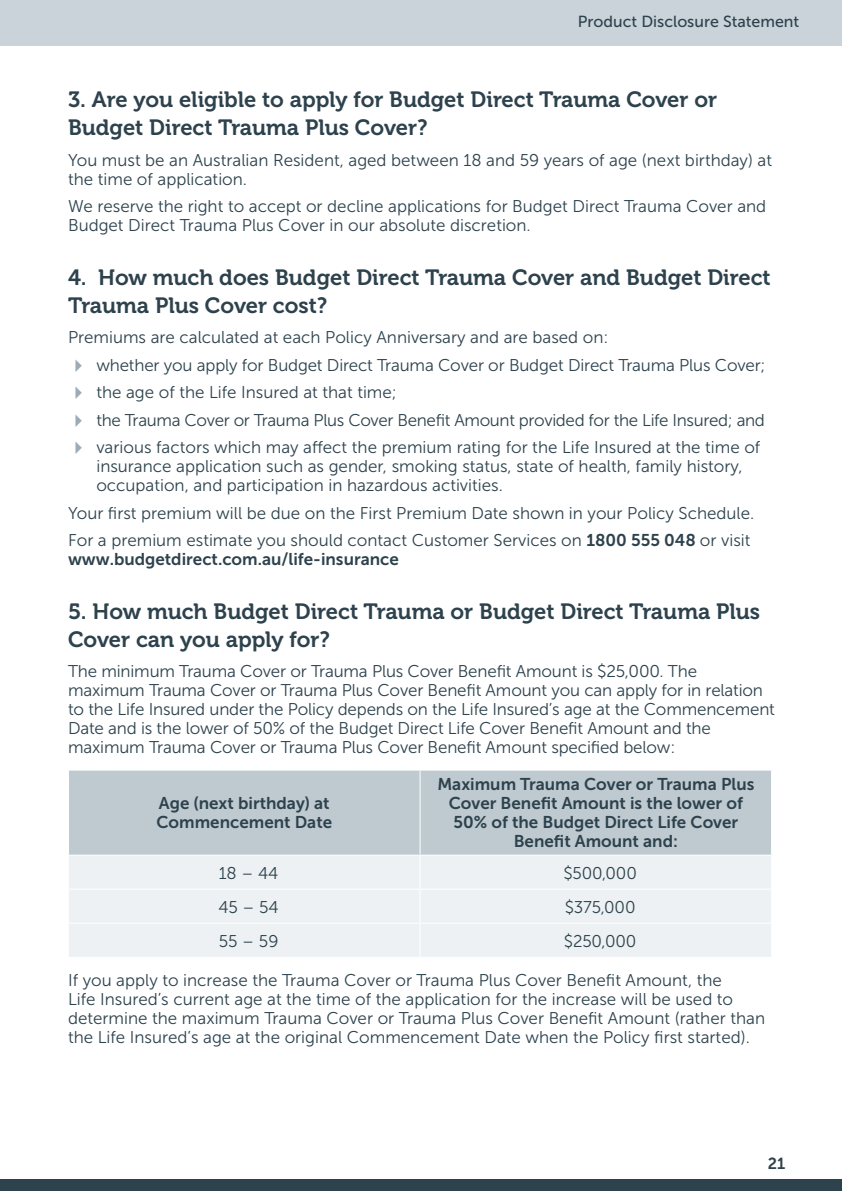
<style>
.page{position:relative;width:842px;height:1191px;background:#fff}
.page>*{position:absolute;margin:0;border:0;box-sizing:border-box;transform-origin:0 0}
.Heading_2{font:22px/28px "Museo 700";color:#2d424d}
.Body_copy{font:17px/19px "Museo Sans 300";color:#2d424d}
.Body_copy-2{font:17px/19px "Museo Sans 700";color:#2d424d}
.Body_copy-3{font:17px "Museo Sans 300";letter-spacing:-.02em;color:#2d424d}
.t1{font:16px "Museo Sans 500";color:#2d424d}
.t2{font:16px "Museo Sans 700";color:#2d424d}
.s1{color:#9bacb6}
.s2{font-family:"Museo Sans 700"}
</style>
<div class="page">
<div style="left:0;top:0;width:842px;height:45px;background:#cad3d9"></div>
<div style="left:0;top:1179px;width:842px;height:12px;background:#2d424d"></div>
<div style="left:69px;top:770px;width:702px;height:84px;background:#bec9d0"></div>
<div style="left:69px;top:856px;width:702px;height:100px;background:#edf1f3"></div>
<hr style="left:420px;top:770px;width:1px;height:84px;background:#fff">
<hr style="left:420px;top:855px;width:1px;height:33px;background:#fff">
<hr style="left:68px;top:888px;width:352px;height:1px;background:#fff">
<hr style="left:420px;top:888px;width:352px;height:1px;background:#fff">
<hr style="left:420px;top:889px;width:1px;height:33px;background:#fff">
<hr style="left:68px;top:922px;width:352px;height:1px;background:#fff">
<hr style="left:420px;top:922px;width:352px;height:1px;background:#fff">
<hr style="left:420px;top:923px;width:1px;height:33px;background:#fff">
<p class="t1" style="left:578px;top:13px;width:223px">Product Disclosure Statement</p>
<p class="Heading_2" style="left:68px;top:86px;width:650px">3. Are you eligible to apply for Budget Direct Trauma Cover or<br>Budget Direct Trauma Plus Cover?</p>
<p class="Body_copy" style="left:68px;top:150px;width:705px">You must be an Australian Resident, aged between 18 and 59 years of age (next birthday) at the time of application.</p>
<p class="Body_copy" style="left:68px;top:197px;width:700px">We reserve the right to accept or decline applications for Budget Direct Trauma Cover and<br>Budget Direct Trauma Plus Cover in our absolute discretion.</p>
<p class="Heading_2" style="left:68px;top:263px;width:704px">4. How much does Budget Direct Trauma Cover and Budget Direct<br>Trauma Plus Cover cost?</p>
<p class="Body_copy" style="left:68px;top:328px;width:542px">Premiums are calculated at each Policy Anniversary and are based on:</p>
<p class="Body_copy" style="left:68px;top:355px;width:699px"><span class="s1">✔</span> whether you apply for Budget Direct Trauma Cover or Budget Direct Trauma Plus Cover;</p>
<p class="Body_copy" style="left:68px;top:383px;width:330px"><span class="s1">✔</span> the age of the Life Insured at that time;</p>
<p class="Body_copy-3" style="left:68px;top:410px;width:698px"><span class="s1">✔</span> the Trauma Cover or Trauma Plus Cover Benefit Amount provided for the Life Insured; and</p>
<p class="Body_copy" style="left:96px;top:438px;width:665px;text-indent:-28px"><span class="s1">✔</span> various factors which may affect the premium rating for the Life Insured at the time of insurance application such as gender, smoking status, state of health, family history, occupation, and participation in hazardous activities.</p>
<p class="Body_copy" style="left:68px;top:503px;width:688px">Your first premium will be due on the First Premium Date shown in your Policy Schedule.</p>
<p class="Body_copy" style="left:68px;top:531px;width:684px">For a premium estimate you should contact Customer Services on <span class="s2">1800 555 048</span> or visit <span class="s2">www.budgetdirect.com.au/life-insurance</span></p>
<p class="Heading_2" style="left:68px;top:597px;width:694px">5. How much Budget Direct Trauma or Budget Direct Trauma Plus<br>Cover can you apply for?</p>
<p class="Body_copy" style="left:68px;top:662px;width:708px">The minimum Trauma Cover or Trauma Plus Cover Benefit Amount is $25,000. The maximum Trauma Cover or Trauma Plus Cover Benefit Amount you can apply for in relation to the Life Insured under the Policy depends on the Life Insured’s age at the Commencement Date and is the lower of 50% of the Budget Direct Life Cover Benefit Amount and the maximum Trauma Cover or Trauma Plus Cover Benefit Amount specified below:</p>
<p class="Body_copy-2" style="left:156px;top:794px;width:177px">Age (next birthday) at<br>Commencement Date</p>
<p class="Body_copy-2" style="left:437px;top:775px;width:318px;text-align:center">Maximum Trauma Cover or Trauma Plus<br>Cover Benefit Amount is the lower of<br>50% of the Budget Direct Life Cover<br>Benefit Amount and:</p>
<p class="Body_copy" style="left:219px;top:863px;width:61px">18 – 44</p>
<p class="Body_copy" style="left:563px;top:863px;width:75px">$500,000</p>
<p class="Body_copy" style="left:218px;top:897px;width:62px">45 – 54</p>
<p class="Body_copy" style="left:565px;top:897px;width:72px">$375,000</p>
<p class="Body_copy" style="left:219px;top:931px;width:61px">55 – 59</p>
<p class="Body_copy" style="left:564px;top:931px;width:74px">$250,000</p>
<p class="Body_copy" style="left:68px;top:970px;width:698px">If you apply to increase the Trauma Cover or Trauma Plus Cover Benefit Amount, the<br>Life Insured’s current age at the time of the application for the increase will be used to determine the maximum Trauma Cover or Trauma Plus Cover Benefit Amount (rather than the Life Insured’s age at the original Commencement Date when the Policy first started).</p>
<p class="t2" style="left:768px;top:1154px;width:19px">21</p>
</div>
